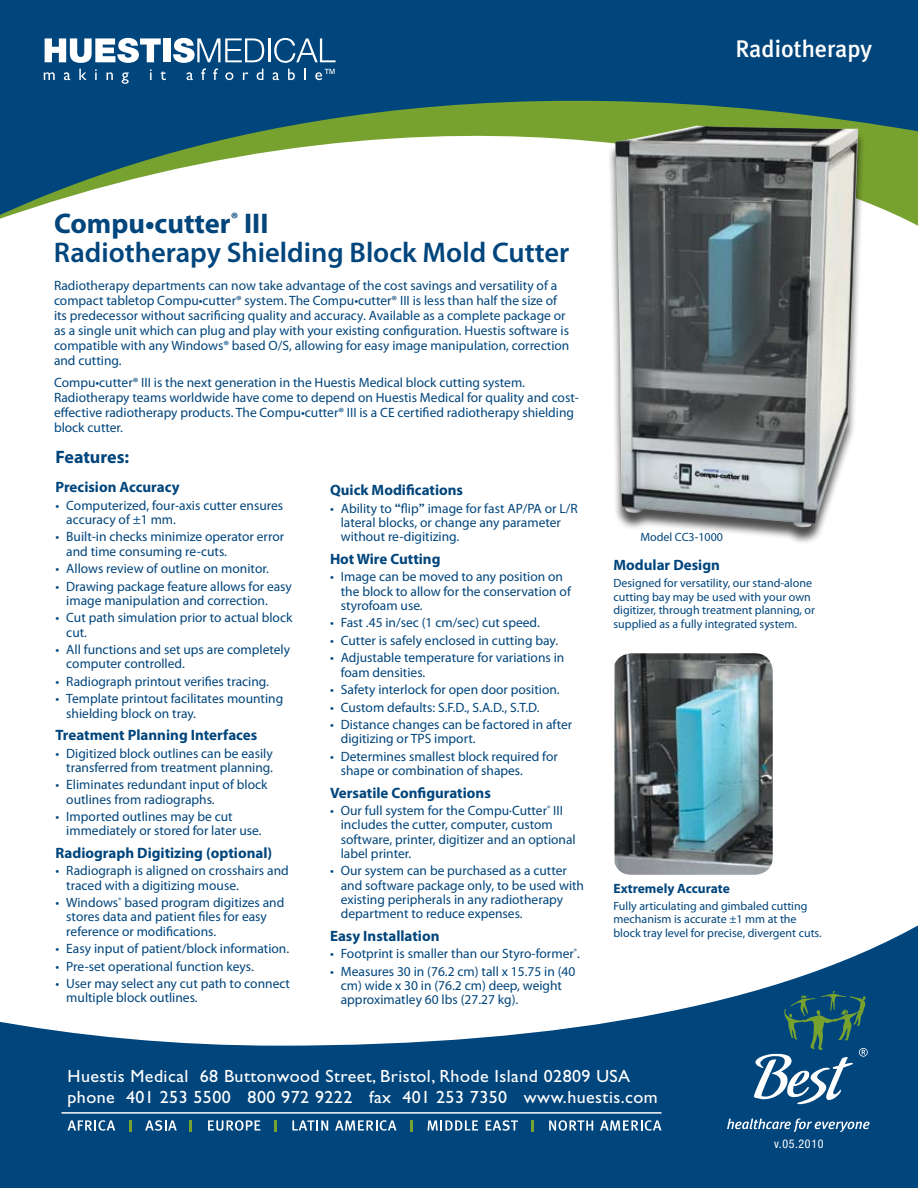
<style>
.page{position:relative;width:918px;height:1188px;background:#fff}
.page>*{position:absolute;margin:0;border:0;box-sizing:border-box;transform-origin:0 0}
.t1{font:600 28.5px/28.5px "Myriad Pro";color:#00457c}
.t2{font:500 24px "Meta Plus";color:#fff}
.t3{font:700 18px "Myriad Pro";color:#00457c}
.t4{font:17.7px/21.3px "Gill Sans";letter-spacing:.025em;color:#fff}
.t5{font:700 15px "Myriad Pro";color:#00457c}
.t6{font:13.5px/14.2px "Myriad Pro";color:#00457c}
.t7{font:700 13.5px "Myriad Pro";color:#00457c}
.t8{font:12px/13.5px "Myriad Pro";color:#00457c}
.t9{font:condensed 12px "Helvetica Neue";letter-spacing:.05em;color:#fff}
.s1{font-weight:700}
.s2{font-family:"Meta Plus Normal"}
</style>
<div class="page">
<svg style="left:0;top:0;width:918px;height:221px;fill:#00457c"></svg>
<svg style="left:44px;top:72px;width:11px;height:8px"></svg>
<svg style="left:64px;top:72px;width:6px;height:8px"></svg>
<svg style="left:79px;top:69px;width:8px;height:11px"></svg>
<svg style="left:95px;top:69px;width:2px;height:11px"></svg>
<svg style="left:107px;top:72px;width:6px;height:8px"></svg>
<svg style="left:122px;top:72px;width:7px;height:12px"></svg>
<svg style="left:150px;top:69px;width:2px;height:11px"></svg>
<svg style="left:160px;top:71px;width:6px;height:9px"></svg>
<svg style="left:273px;top:72px;width:6px;height:8px"></svg>
<svg style="left:288px;top:69px;width:7px;height:11px"></svg>
<svg style="left:304px;top:69px;width:2px;height:11px"></svg>
<svg style="left:45px;top:38px;width:116px;height:25px"></svg>
<div style="left:163px;top:38px;width:8px;height:24px;background:#fff"></div>
<svg style="left:173px;top:38px;width:91px;height:42px"></svg>
<hr style="left:268px;top:38px;width:2px;height:24px;background:#fff">
<svg style="left:274px;top:38px;width:62px;height:25px;background:#376d98"></svg>
<svg style="left:315px;top:69px;width:20px;height:11px"></svg>
<svg style="left:0;top:925px;width:918px;height:263px;fill:#00457c"></svg>
<svg style="left:68px;top:1120px;width:47px;height:11px"></svg>
<svg style="left:145px;top:1120px;width:32px;height:11px"></svg>
<svg style="left:208px;top:1120px;width:52px;height:11px"></svg>
<svg style="left:292px;top:1120px;width:36px;height:11px"></svg>
<svg style="left:335px;top:1120px;width:61px;height:11px"></svg>
<svg style="left:427px;top:1120px;width:51px;height:11px"></svg>
<svg style="left:486px;top:1120px;width:32px;height:11px"></svg>
<svg style="left:549px;top:1120px;width:44px;height:11px"></svg>
<svg style="left:600px;top:1120px;width:61px;height:11px"></svg>
<svg style="left:129px;top:1120px;width:2px;height:12px"></svg>
<svg style="left:189px;top:1120px;width:2px;height:12px"></svg>
<svg style="left:275px;top:1120px;width:2px;height:12px"></svg>
<svg style="left:410px;top:1120px;width:2px;height:12px"></svg>
<svg style="left:532px;top:1120px;width:2px;height:12px"></svg>
<svg style="left:727px;top:1118px;width:143px;height:14px;background:#40739c"></svg>
<svg style="left:754px;top:991px;width:114px;height:113px;background:#286285"></svg>
<hr style="left:62px;top:1112px;width:600px;height:2px;background:#fff">
<img style="left:615px;top:653px;width:158px;height:222px">
<div style="left:607px;top:127px;width:259px;height:417px;background:#000;opacity:.7"></div>
<img style="left:615px;top:126px;width:243px;height:401px">
<h2 class="t2" style="left:735px;top:34px;width:138px">Radiotherapy</h2>
<h1 class="t1" style="left:54px;top:209px;width:517px"><span class="s1">Compu•cutter</span><sup>®</sup> <span class="s1">III<br></span>Radiotherapy Shielding Block Mold Cutter</h1>
<p class="t6" style="left:54px;top:278px;width:517px;line-height:15px">Radiotherapy departments can now take advantage of the cost savings and versatility of a compact tabletop Compu•cutter® system. The Compu•cutter® III is less than half the size of its predecessor without sacrificing quality and accuracy. Available as a complete package or as a single unit which can plug and play with your existing configuration. Huestis software is compatible with any Windows® based O/S, allowing for easy image manipulation, correction and cutting.</p>
<p class="t6" style="left:54px;top:375px;width:526px;line-height:15px">Compu•cutter® III is the next generation in the Huestis Medical block cutting system.<br>Radiotherapy teams worldwide have come to depend on Huestis Medical for quality and cost&shy;effective radiotherapy products. The Compu•cutter® III is a CE certified radiotherapy shielding block cutter.</p>
<h3 class="t3" style="left:56px;top:445px;width:75px">Features:</h3>
<p class="t5" style="left:56px;top:477px;width:126px">Precision Accuracy</p>
<p class="t6" style="left:66px;top:498px;width:218px;text-indent:-11px">• Computerized, four-axis cutter ensures accuracy of ±1 mm.</p>
<p class="t6" style="left:66px;top:530px;width:219px;text-indent:-11px">• Built-in checks minimize operator error and time consuming re-cuts.</p>
<p class="t6" style="left:56px;top:561px;width:215px">• Allows review of outline on monitor.</p>
<p class="t6" style="left:66px;top:579px;width:227px;text-indent:-11px">• Drawing package feature allows for easy image manipulation and correction.</p>
<p class="t6" style="left:66px;top:611px;width:228px;text-indent:-11px">• Cut path simulation prior to actual block cut.</p>
<p class="t6" style="left:66px;top:642px;width:225px;text-indent:-11px">• All functions and set ups are completely computer controlled.</p>
<p class="t6" style="left:56px;top:674px;width:215px">• Radiograph printout verifies tracing.</p>
<p class="t6" style="left:66px;top:692px;width:218px;text-indent:-11px">• Template printout facilitates mounting shielding block on tray.</p>
<p class="t5" style="left:56px;top:725px;width:203px">Treatment Planning Interfaces</p>
<p class="t6" style="left:56px;top:746px;width:219px;text-align:right">• Digitized block outlines can be easily transferred from treatment planning.</p>
<p class="t6" style="left:66px;top:778px;width:203px;text-indent:-11px">• Eliminates redundant input of block outlines from radiographs.</p>
<p class="t6" style="left:66px;top:809px;width:197px;text-indent:-11px">• Imported outlines may be cut immediately or stored for later use.</p>
<p class="t5" style="left:56px;top:843px;width:218px">Radiograph Digitizing (optional)</p>
<p class="t6" style="left:66px;top:864px;width:224px;text-indent:-11px">• Radiograph is aligned on crosshairs and traced with a digitizing mouse.</p>
<p class="t6" style="left:66px;top:895px;width:220px;text-indent:-11px">• Windows<sup>®</sup> based program digitizes and stores data and patient files for easy reference or modifications.</p>
<p class="t6" style="left:56px;top:941px;width:235px">• Easy input of patient/block information.</p>
<p class="t6" style="left:56px;top:959px;width:200px">• Pre-set operational function keys.</p>
<p class="t6" style="left:66px;top:976px;width:225px;text-indent:-11px">• User may select any cut path to connect multiple block outlines.</p>
<p class="t5" style="left:330px;top:481px;width:135px">Quick Modifications</p>
<p class="t6" style="left:341px;top:501px;width:238px;text-indent:-11px">• Ability to <span class="s2">“</span>flip<span class="s2">”</span> image for fast AP/PA or L/R lateral blocks, or change any parameter without re-digitizing.</p>
<p class="t5" style="left:330px;top:549px;width:112px">Hot Wire Cutting</p>
<p class="t6" style="left:341px;top:570px;width:232px;text-indent:-11px">• Image can be moved to any position on the block to allow for the conservation of styrofoam use.</p>
<p class="t6" style="left:330px;top:616px;width:211px">• Fast .45 in/sec (1 cm/sec) cut speed.</p>
<p class="t6" style="left:330px;top:633px;width:230px">• Cutter is safely enclosed in cutting bay.</p>
<p class="t6" style="left:341px;top:651px;width:225px;text-indent:-11px">• Adjustable temperature for variations in foam densities.</p>
<p class="t6" style="left:330px;top:682px;width:231px">• Safety interlock for open door position.</p>
<p class="t6" style="left:330px;top:700px;width:211px">• Custom defaults: S.F.D., S.A.D., S.T.D.</p>
<p class="t6" style="left:341px;top:717px;width:233px;text-indent:-11px">• Distance changes can be factored in after digitizing or TPS import.</p>
<p class="t6" style="left:341px;top:749px;width:219px;text-indent:-11px">• Determines smallest block required for shape or combination of shapes.</p>
<p class="t5" style="left:330px;top:783px;width:162px">Versatile Configurations</p>
<p class="t6" style="left:341px;top:803px;width:237px;text-indent:-11px">• Our full system for the Compu·Cutter<sup>®</sup> III includes the cutter, computer, custom software, printer, digitizer and an optional label printer.</p>
<p class="t6" style="left:341px;top:864px;width:245px;text-indent:-11px">• Our system can be purchased as a cutter and software package only, to be used with existing peripherals in any radiotherapy department to reduce expenses.</p>
<p class="t5" style="left:330px;top:926px;width:111px">Easy Installation</p>
<p class="t6" style="left:330px;top:946px;width:251px">• Footprint is smaller than our Styro-former<sup>®</sup>.</p>
<p class="t6" style="left:341px;top:964px;width:236px;text-indent:-11px">• Measures 30 in (76.2 cm) tall x 15.75 in (40 cm) wide x 30 in (76.2 cm) deep, weight approximatley 60 lbs (27.27 kg).</p>
<p class="t8" style="left:640px;top:530px;width:84px">Model CC3-1000</p>
<p class="t5" style="left:614px;top:555px;width:108px">Modular Design</p>
<p class="t8" style="left:614px;top:576px;width:203px">Designed for versatility, our stand-alone cutting bay may be used with your own digitizer, through treatment planning, or supplied as a fully integrated system.</p>
<p class="t7" style="left:614px;top:880px;width:118px">Extremely Accurate</p>
<p class="t8" style="left:614px;top:899px;width:210px">Fully articulating and gimbaled cutting mechanism is accurate ±1 mm at the block tray level for precise, divergent cuts.</p>
<h3 class="t4" style="left:68px;top:1065px;width:592px">Huestis Medical 68 Buttonwood Street, Bristol, Rhode Island 02809 USA phone 401 253 5500 800 972 9222 fax 401 253 7350 www.huestis.com</h3>
<p class="t9" style="left:774px;top:1137px;width:51px">v.05.2010</p>
</div>
